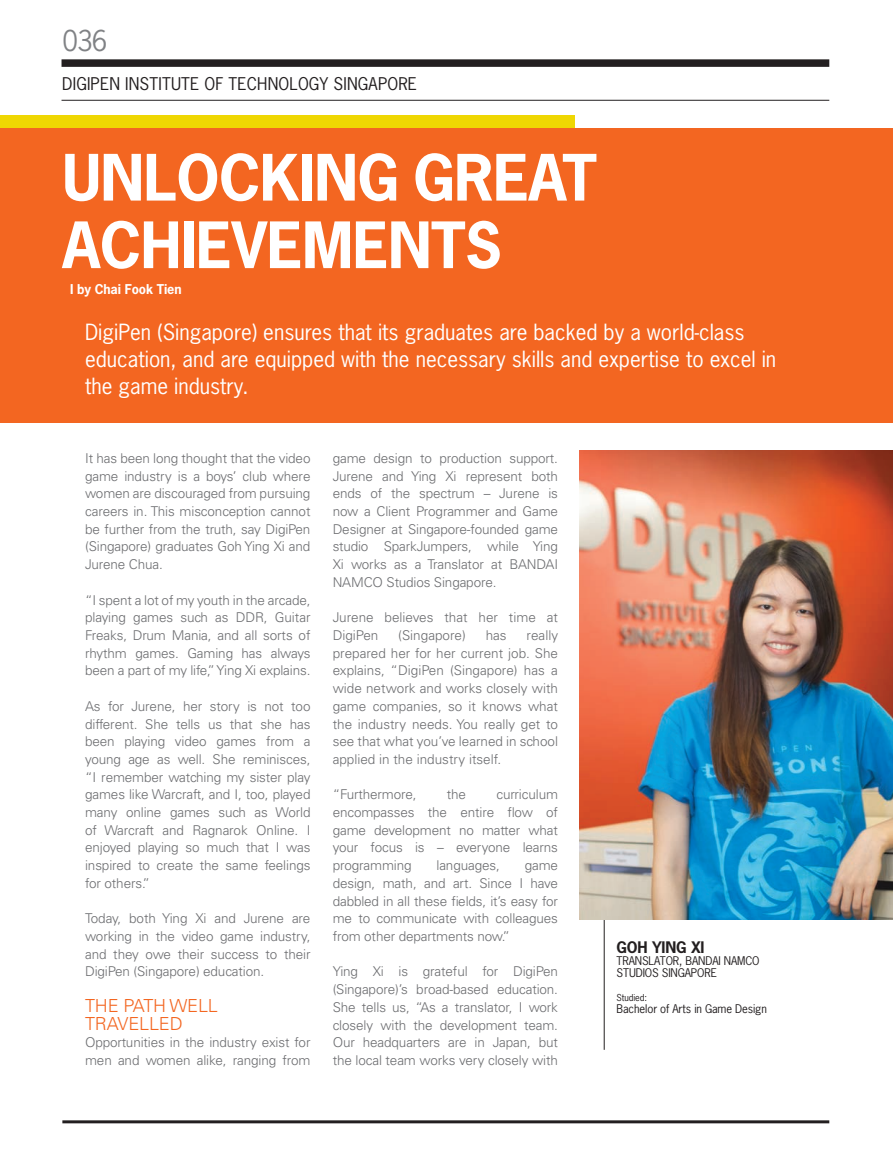
<style>
.page{position:relative;width:893px;height:1170px;background:#fff}
.page>*{position:absolute;margin:0;border:0;box-sizing:border-box;transform-origin:0 0}
.t1{font:700 60px/67.5px "News Gothic Std";letter-spacing:-.01em;color:#fff}
.t2{font:27px "News Gothic Std";color:#808285}
.t3{font:21px/27px "News Gothic Std";color:#fff}
.t4{font:300 18px/17.7px "Univers LT Std";letter-spacing:-.01em;color:#f36621}
.t5{font:16.5px "News Gothic Std";letter-spacing:.01em;color:#231f20}
.t6{font:700 15px "News Gothic Std";letter-spacing:-.01em;color:#231f20}
.t7{font:300 13.5px/17.7px "Univers LT Std";letter-spacing:-.01em;color:#6c6d70;text-align:justify}
.t8{font:700 12.75px "News Gothic Std";letter-spacing:-.01em;color:#fff}
.t9{font:11.25px/12px "News Gothic Std";letter-spacing:-.01em;color:#231f20}
.t10{font:9px "News Gothic Std";letter-spacing:-.01em;color:#231f20}
</style>
<div class="page">
<div style="left:62px;top:59px;width:767px;height:8px;background:#231f20"></div>
<hr style="left:62px;top:100px;width:767px;height:1px;background:#231f20">
<hr style="left:62px;top:1120px;width:767px;height:3px;background:#231f20">
<hr style="left:604px;top:908px;width:1px;height:141px;background:#231f20">
<div style="left:0;top:116px;width:574px;height:31px;background:#efd702"></div>
<div style="left:0;top:128px;width:893px;height:295px;background:#f36621"></div>
<img style="left:580px;top:450px;width:313px;height:469px">
<h2 class="t2" style="left:62px;top:24px;width:47px">036</h2>
<p class="t5" style="left:62px;top:73px;width:356px">DIGIPEN INSTITUTE OF TECHNOLOGY SINGAPORE</p>
<h1 class="t1" style="left:62px;top:143px;width:536px">UNLOCKING GREAT<br>ACHIEVEMENTS</h1>
<p class="t8" style="left:70px;top:281px;width:113px">I by Chai Fook Tien</p>
<h3 class="t3" style="left:85px;top:319px;width:693px">DigiPen (Singapore) ensures that its graduates are backed by a world-class education, and are equipped with the necessary skills and expertise to excel in the game industry.</h3>
<p class="t7" style="left:85px;top:449px;width:227px">It has been long thought that the video game industry is a boys’ club where women are discouraged from pursuing careers in. This misconception cannot be further from the truth, say DigiPen (Singapore) graduates Goh Ying Xi and Jurene Chua.</p>
<p class="t7" style="left:85px;top:591px;width:227px">“I spent a lot of my youth in the arcade, playing games such as DDR, Guitar Freaks, Drum Mania, and all sorts of rhythm games. Gaming has always been a part of my life,” Ying Xi explains.</p>
<p class="t7" style="left:85px;top:697px;width:227px">As for Jurene, her story is not too different. She tells us that she has been playing video games from a young age as well. She reminisces, “I remember watching my sister play games like Warcraft, and I, too, played many online games such as World of Warcraft and Ragnarok Online. I enjoyed playing so much that I was inspired to create the same feelings for others.”</p>
<p class="t7" style="left:85px;top:909px;width:227px">Today, both Ying Xi and Jurene are working in the video game industry, and they owe their success to their DigiPen (Singapore) education.</p>
<h3 class="t4" style="left:85px;top:996px;width:134px">THE PATH WELL<br>TRAVELLED</h3>
<p class="t7" style="left:85px;top:1033px;width:227px">Opportunities in the industry exist for men and women alike, ranging from</p>
<p class="t7" style="left:333px;top:449px;width:227px">game design to production support.<br>Jurene and Ying Xi represent both ends of the spectrum – Jurene is now a Client Programmer and Game Designer at Singapore-founded game studio SparkJumpers, while Ying Xi works as a Translator at BANDAI NAMCO Studios Singapore.</p>
<p class="t7" style="left:333px;top:608px;width:227px">Jurene believes that her time at<br>DigiPen</p>
<p class="t7" style="left:398px;top:626px;width:69px">(Singapore)</p>
<p class="t7" style="left:486px;top:626px;width:23px">has</p>
<p class="t7" style="left:333px;top:626px;width:227px;text-indent:194px">really prepared her for her current job. She explains, “DigiPen (Singapore) has a wide network and works closely with game companies, so it knows what the industry needs. You really get to see that what you’ve learned in school applied in the industry itself.</p>
<p class="t7" style="left:333px;top:785px;width:85px">“Furthermore,</p>
<p class="t7" style="left:447px;top:785px;width:21px">the</p>
<p class="t7" style="left:333px;top:785px;width:227px;text-indent:164px">curriculum encompasses the entire flow of game development no matter what your focus is – everyone learns programming</p>
<p class="t7" style="left:436px;top:856px;width:65px">languages,</p>
<p class="t7" style="left:333px;top:856px;width:227px;text-indent:192px">game design, math, and art. Since I have dabbled in all these fields, it’s easy for me to communicate with colleagues from other departments now.”</p>
<p class="t7" style="left:333px;top:962px;width:227px">Ying Xi is grateful for DigiPen (Singapore)’s broad-based education.<br>She tells us, “As a translator, I work closely with the development team.<br>Our headquarters are in Japan, but the local team works very closely with</p>
<p class="t6" style="left:617px;top:936px;width:89px">GOH YING XI</p>
<p class="t9" style="left:617px;top:954px;width:145px">TRANSLATOR, BANDAI NAMCO<br>STUDIOS SINGAPORE</p>
<p class="t10" style="left:617px;top:991px;width:32px">Studied:</p>
<p class="t9" style="left:617px;top:1002px;width:152px">Bachelor of Arts in Game Design</p>
</div>
